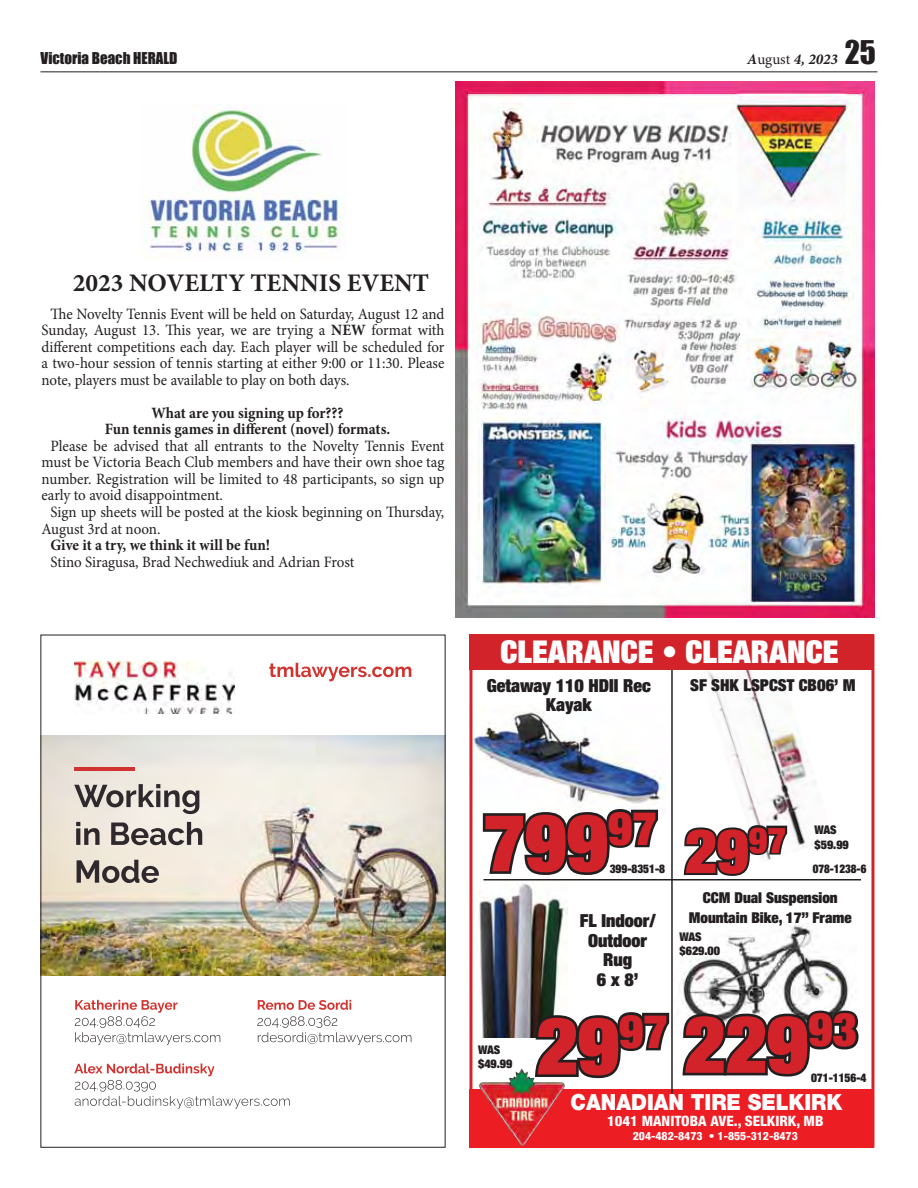
<style>
.page{position:relative;width:918px;height:1188px;background:#fff}
.page>*{position:absolute;margin:0;border:0;box-sizing:border-box;transform-origin:0 0}
.t1{font:900 expanded 79.95px "Helvetica Neue";color:#d2232a}
.t2{font:900 expanded 61.5px "Helvetica Neue";color:#d2232a}
.t3{font:900 expanded 31.5px "Helvetica Neue";color:#fff}
.t4{font:700 25.35px "Minion Pro";color:#231f20}
.t5{font:900 22.2px "Helvetica Neue";color:#fff;scale:.92 1}
.t6{font:900 expanded 18px/19.5px "Helvetica Neue";color:#231f20;text-align:center}
.t7{font:900 expanded 16.5px "Helvetica Neue";color:#231f20}
.t8{font:15.75px/16.5px "Minion Pro";color:#231f20;text-align:justify;scale:.95 1}
.t9{font:700 15.75px/16.5px "Minion Pro";letter-spacing:-.005em;color:#231f20;text-align:center;scale:.95 1}
.t10{font:900 expanded 15px/19.5px "Helvetica Neue";color:#231f20;text-align:center}
.t11{font:15px "Impact";color:#231f20}
.t12{font:italic 700 15px "Minion Pro";color:#231f20}
.t13{font:800 condensed 14.25px "Helvetica Neue";color:#fff}
.t14{font:900 expanded 12px/14.4px "Helvetica Neue";color:#231f20}
.t15{font:900 expanded 12px "Helvetica Neue";color:#231f20;scale:.94 1}
.t16{font:900 expanded 12px "Helvetica Neue";color:#231f20;scale:.91 1}
.t17{font:800 condensed 11.4px "Helvetica Neue";color:#fff}
.s1{font-weight:400;font-style:normal}
.s2{font-family:"Impact";font-weight:400;font-style:normal;font-size:30px}
.s3{font-weight:700}
</style>
<div class="page">
<hr style="left:40px;top:71px;width:838px;height:1px;background:#231f20">
<img style="left:455px;top:81px;width:419px;height:536px">
<img style="left:473px;top:712px;width:192px;height:92px">
<img style="left:682px;top:924px;width:167px;height:84px">
<img style="left:477px;top:883px;width:90px;height:155px">
<img style="left:708px;top:670px;width:108px;height:177px">
<div style="left:469px;top:1089px;width:405px;height:59px;background:#ed1d24"></div>
<img style="left:479px;top:1068px;width:86px;height:78px">
<hr style="left:671px;top:670px;width:2px;height:424px;background:#231f20">
<hr style="left:484px;top:879px;width:377px;height:2px;background:#231f20">
<svg style="left:682px;top:1008px;width:177px;height:69px"></svg>
<svg style="left:532px;top:1010px;width:140px;height:71px"></svg>
<div style="left:469px;top:635px;width:405px;height:35px;background:#d2232a"></div>
<svg style="left:683px;top:823px;width:106px;height:53px"></svg>
<svg style="left:482px;top:806px;width:177px;height:69px"></svg>
<img style="left:42px;top:736px;width:402px;height:239px">
<svg style="left:258px;top:1000px;width:93px;height:10px"></svg>
<svg style="left:257px;top:1016px;width:154px;height:29px"></svg>
<svg style="left:74px;top:784px;width:125px;height:30px;background:#afa9a5"></svg>
<svg style="left:76px;top:822px;width:126px;height:23px;background:#a29c98"></svg>
<svg style="left:77px;top:860px;width:82px;height:23px;background:#99918b"></svg>
<hr style="left:74px;top:767px;width:61px;height:3px;background:#d13430">
<svg style="left:75px;top:1000px;width:145px;height:45px"></svg>
<svg style="left:269px;top:663px;width:142px;height:18px"></svg>
<svg style="left:74px;top:1063px;width:216px;height:46px"></svg>
<img style="left:74px;top:662px;width:161px;height:52px">
<img style="left:141px;top:105px;width:204px;height:155px">
<p class="t11" style="left:40px;top:49px;width:138px">Victoria Beach HERALD</p>
<p class="t12" style="left:747px;top:48px;width:130px">A<span class="s1">ugust</span> 4, 2023 <span class="s2">25</span></p>
<h3 class="t4" style="left:73px;top:265px;width:358px">2023 NOVELTY TENNIS EVENT</h3>
<p class="t8" style="left:42px;top:306px;width:426px;text-indent:9px">The Novelty Tennis Event will be held on Saturday, August 12 and Sunday, August 13. This year, we are trying a <span class="s3">NEW</span> format with different competitions each day. Each player will be scheduled for a two-hour session of tennis starting at either 9:00 or 11:30. Please note, players must be available to play on both days.</p>
<p class="t9" style="left:105px;top:404px;width:302px">What are you signing up for???<br>Fun tennis games in different (novel) formats.</p>
<p class="t8" style="left:51px;top:438px;width:416px">Please be advised that all entrants to the Novelty Tennis Event</p>
<p class="t8" style="left:42px;top:454px;width:426px">must be Victoria Beach Club members and have their own shoe tag</p>
<p class="t8" style="left:42px;top:471px;width:426px">number. Registration will be limited to 48 participants, so sign up</p>
<p class="t8" style="left:42px;top:487px;width:193px">early to avoid disappointment.</p>
<p class="t8" style="left:51px;top:504px;width:416px">Sign up sheets will be posted at the kiosk beginning on Thursday,</p>
<p class="t8" style="left:42px;top:520px;width:127px">August 3rd at noon.</p>
<p class="t9" style="left:51px;top:537px;width:233px">Give it a try, we think it will be fun!</p>
<p class="t8" style="left:51px;top:553px;width:321px">Stino Siragusa, Brad Nechwediuk and Adrian Frost</p>
<h3 class="t3" style="left:501px;top:632px;width:339px">CLEARANCE • CLEARANCE</h3>
<p class="t6" style="left:487px;top:675px;width:165px">Getaway 110 HDII Rec<br>Kayak</p>
<p class="t7" style="left:690px;top:674px;width:167px">SF SHK LSPCST CB06’ M</p>
<h1 class="t1" style="left:483px;top:792px;width:175px">799<sup>97</sup></h1>
<p class="t15" style="left:610px;top:861px;width:60px">399-8351-8</p>
<p class="t6" style="left:580px;top:911px;width:77px">FL Indoor/<br>Outdoor<br>Rug<br>6 x 8’</p>
<h2 class="t2" style="left:685px;top:812px;width:103px">29<sup>97</sup></h2>
<p class="t14" style="left:815px;top:822px;width:36px">WAS $59.99</p>
<p class="t16" style="left:813px;top:861px;width:60px">078-1238-6</p>
<p class="t10" style="left:689px;top:888px;width:164px">CCM Dual Suspension<br>Mountain Bike, 17” Frame</p>
<p class="t14" style="left:680px;top:929px;width:42px">WAS $629.00</p>
<p class="t14" style="left:478px;top:1042px;width:36px">WAS $49.99</p>
<h1 class="t1" style="left:536px;top:993px;width:322px">29<sup>97</sup> 229<sup>93</sup></h1>
<p class="t15" style="left:811px;top:1070px;width:60px">071-1156-4</p>
<h3 class="t5" style="left:571px;top:1089px;width:297px">CANADIAN TIRE SELKIRK</h3>
<p class="t13" style="left:607px;top:1112px;width:218px">1041 MANITOBA AVE., SELKIRK, MB</p>
<p class="t17" style="left:633px;top:1129px;width:166px">204-482-8473 • 1-855-312-8473</p>
</div>
